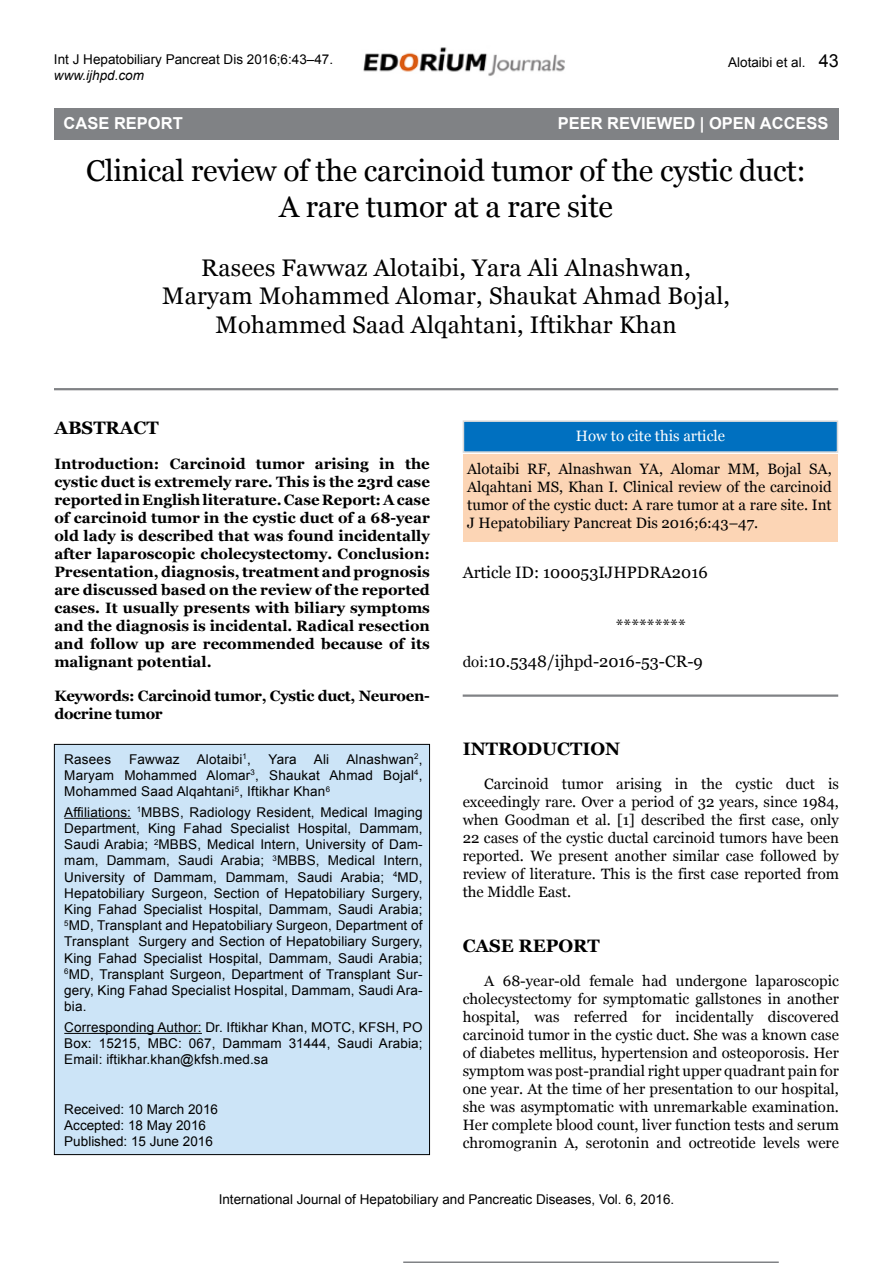
<style>
.page{position:relative;width:893px;height:1263px;background:#fff}
.page>*{position:absolute;margin:0;border:0;box-sizing:border-box;transform-origin:0 0}
.t1{font:30px/36px "Georgia";letter-spacing:-.01em;color:#000;text-align:center}
.t2{font:24px/28.8px "Georgia";letter-spacing:.01em;color:#000;text-align:center}
.t3{font:700 18px "Georgia";color:#000}
.t4{font:16.5px/36.3px "Georgia";color:#000}
.t5{font:700 16.5px "Arial";color:#fff}
.t6{font:15px/18px "Georgia";color:#000;text-align:justify}
.t7{font:700 15px/18px "Georgia";color:#000;text-align:justify}
.t8{font:700 15px/18px "Georgia";letter-spacing:-.02em;color:#000}
.t9{font:15px "Georgia";color:#fff}
.t10{font:13.5px/16.2px "Arial";letter-spacing:.01em;color:#000;text-align:justify}
.t11{font:italic 13.5px "Arial";color:#000}
.s1{font-size:18px}
.s2{font-size:15px}
</style>
<div class="page">
<img style="left:363px;top:47px;width:202px;height:29px">
<hr style="left:54px;top:388px;width:784px;height:2px;background:#808285">
<hr style="left:463px;top:694px;width:375px;height:3px;background:#808285">
<div style="left:54px;top:744px;width:376px;height:410px;background:#cce4f7"></div>
<div style="left:54px;top:744px;width:376px;height:411px;border:1px solid #000"></div>
<hr style="left:64px;top:818px;width:67px;height:1px;background:#000">
<hr style="left:64px;top:1033px;width:138px;height:1px;background:#000">
<div style="left:463px;top:454px;width:375px;height:87px;background:#fcd5b5"></div>
<div style="left:463px;top:420px;width:375px;height:33px;background:#0070c0;border:2px solid #d9d9d9"></div>
<div style="left:54px;top:108px;width:784px;height:32px;background:#808285"></div>
<hr style="left:403px;top:1261px;width:376px;height:2px;background:#808285">
<p class="t10" style="left:54px;top:51px;width:281px">Int J Hepatobiliary Pancreat Dis 2016;6:43–47.</p>
<p class="t11" style="left:54px;top:67px;width:92px">www.ijhpd.com</p>
<p class="t10" style="left:728px;top:54px;width:112px">Alotaibi et al. <span class="s1">43</span></p>
<p class="t5" style="left:696px;top:112px;width:10px">OPE</p>
<p class="t5" style="left:730px;top:112px;width:27px">N ACCESS</p>
<h1 class="t1" style="left:86px;top:153px;width:721px">Clinical review of the carcinoid tumor of the cystic duct:<br>A rare tumor at a rare site</h1>
<p class="t5" style="left:64px;top:112px;width:121px">CASE REPORT</p>
<p class="t5" style="left:558px;top:112px;width:164px">PEER REVIEWED | OPE</p>
<p class="t5" style="left:744px;top:112px;width:29px">N ACCESS</p>
<h2 class="t2" style="left:162px;top:253px;width:569px">Rasees Fawwaz Alotaibi, Yara Ali Alnashwan,<br>Maryam Mohammed Alomar, Shaukat Ahmad Bojal,<br>Mohammed Saad Alqahtani, Iftikhar Khan</h2>
<h3 class="t3" style="left:54px;top:416px;width:106px">Abstract</h3>
<p class="t7" style="left:54px;top:454px;width:377px">Introduction: Carcinoid tumor arising in the cystic duct is extremely rare. This is the 23rd case reported in English literature. Case Report: A case of carcinoid tumor in the cystic duct of a 68-year old lady is described that was found incidentally after laparoscopic cholecystectomy. Conclusion:<br>Presentation, diagnosis, treatment and prognosis are discussed based on the review of the reported cases. It usually presents with biliary symptoms and the diagnosis is incidental. Radical resection and follow up are recommended because of its malignant potential.</p>
<p class="t8" style="left:54px;top:687px;width:377px">Keywords: Carcinoid tumor, Cystic duct, Neuroen&shy;docrine tumor</p>
<p class="t10" style="left:64px;top:751px;width:48px">Rasees</p>
<p class="t10" style="left:129px;top:751px;width:52px">Fawwaz</p>
<p class="t10" style="left:197px;top:751px;width:56px">Alotaibi<sup>1</sup>,</p>
<p class="t10" style="left:269px;top:751px;width:30px">Yara</p>
<p class="t10" style="left:314px;top:751px;width:17px">Ali</p>
<p class="t10" style="left:64px;top:751px;width:360px;text-indent:282px">Alnashwan<sup>2</sup>, Maryam Mohammed Alomar<sup>3</sup>, Shaukat Ahmad Bojal<sup>4</sup>, Mohammed Saad Alqahtani<sup>5</sup>, Iftikhar Khan<sup>6</sup></p>
<p class="t10" style="left:64px;top:804px;width:360px">Affiliations: <sup>1</sup>MBBS, Radiology Resident, Medical Imaging Department, King Fahad Specialist Hospital, Dammam, Saudi Arabia; <sup>2</sup>MBBS, Medical Intern, University of Dam&shy;mam, Dammam, Saudi Arabia; <sup>3</sup>MBBS, Medical Intern, University of Dammam, Dammam, Saudi Arabia; <sup>4</sup>MD, Hepatobiliary Surgeon, Section of Hepatobiliary Surgery, King Fahad Specialist Hospital, Dammam, Saudi Arabia; <sup>5</sup>MD, Transplant and Hepatobiliary Surgeon, Department of Transplant Surgery and Section of Hepatobiliary Surgery, King Fahad Specialist Hospital, Dammam, Saudi Arabia; <sup>6</sup>MD, Transplant Surgeon, Department of Transplant Sur&shy;gery, King Fahad Specialist Hospital, Dammam, Saudi Ara&shy;bia.</p>
<p class="t10" style="left:64px;top:1019px;width:360px">Corresponding Author: Dr. Iftikhar Khan, MOTC, KFSH, PO Box: 15215, MBC: 067, Dammam 31444, Saudi Arabia; Email: iftikhar.khan@kfsh.med.sa</p>
<p class="t10" style="left:64px;top:1101px;width:155px;text-align:left">Received: 10 March 2016<br>Accepted: 18 May 2016<br>Published: 15 June 2016</p>
<p class="t9" style="left:576px;top:427px;width:151px">How to cite this article</p>
<p class="t6" style="left:467px;top:460px;width:366px">Alotaibi RF, Alnashwan YA, Alomar MM, Bojal SA, Alqahtani MS, Khan I. Clinical review of the carcinoid tumor of the cystic duct: A rare tumor at a rare site. Int J Hepatobiliary Pancreat Dis 2016;6:43–47.</p>
<p class="t4" style="left:463px;top:554px;width:247px">Article ID: 100053IJHPDRA2016</p>
<p class="t4" style="left:463px;top:607px;width:242px;text-indent:153px">********* <span class="s2">doi:</span>10.5348/ijhpd-2016-53-CR-9</p>
<h3 class="t3" style="left:463px;top:737px;width:159px">iNTRODUCTION</h3>
<p class="t6" style="left:463px;top:775px;width:378px;text-indent:22px">Carcinoid tumor arising in the cystic duct is exceedingly rare. Over a period of 32 years, since 1984, when Goodman et al. [1] described the first case, only 22 cases of the cystic ductal carcinoid tumors have been reported. We present another similar case followed by review of literature. This is the first case reported from the Middle East.</p>
<h3 class="t3" style="left:463px;top:934px;width:125px">CASE REPORT</h3>
<p class="t6" style="left:463px;top:972px;width:378px;text-indent:22px">A 68-year-old female had undergone laparoscopic cholecystectomy for symptomatic gallstones in another hospital, was referred for incidentally discovered carcinoid tumor in the cystic duct. She was a known case of diabetes mellitus, hypertension and osteoporosis. Her symptom was post-prandial right upper quadrant pain for one year. At the time of her presentation to our hospital, she was asymptomatic with unremarkable examination.<br>Her complete blood count, liver function tests and serum chromogranin A, serotonin and octreotide levels were</p>
<p class="t10" style="left:219px;top:1191px;width:457px">International Journal of Hepatobiliary and Pancreatic Diseases, Vol. 6, 2016.</p>
</div>
